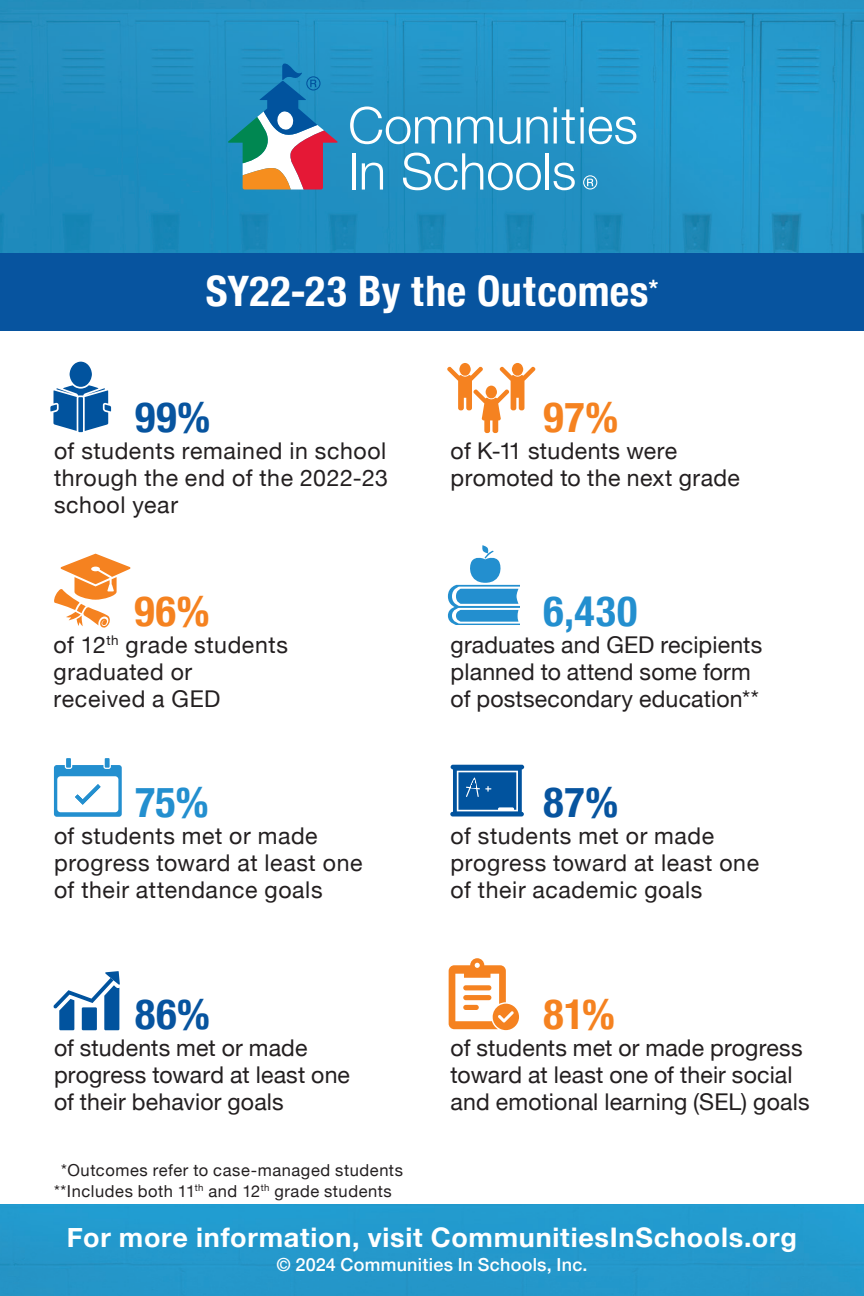
<style>
.page{position:relative;width:864px;height:1296px;background:#fff}
.page>*{position:absolute;margin:0;border:0;box-sizing:border-box;transform-origin:0 0}
.sub{font:700 condensed 42px "Helvetica Neue";letter-spacing:.01em;color:#fff}
.numbers{font:700 condensed 42px "Helvetica Neue";color:#07549f}
.numbers-2{font:700 condensed 42px "Helvetica Neue";color:#f58220}
.numbers-3{font:700 condensed 42px "Helvetica Neue";color:#238fcf}
.body{font:700 27px "Helvetica Neue";letter-spacing:.03em;color:#fff}
.body-2{font:23.1px/27px "Helvetica Neue";letter-spacing:.015em;color:#231f20}
.t1{font:500 18px "Helvetica Neue";letter-spacing:.015em;color:#fff}
.t2{font:16.5px "Helvetica Neue";letter-spacing:.035em;color:#231f20}
</style>
<div class="page">
<img style="left:0;top:0;width:864px;height:253px">
<div style="left:0;top:253px;width:864px;height:77px;background:#07549f"></div>
<svg style="left:50px;top:362px;width:61px;height:70px"></svg>
<svg style="left:447px;top:363px;width:89px;height:70px"></svg>
<svg style="left:54px;top:554px;width:77px;height:74px"></svg>
<svg style="left:448px;top:545px;width:72px;height:80px"></svg>
<div style="left:66px;top:758px;width:5px;height:10px;background:#238fcf"></div>
<div style="left:105px;top:758px;width:5px;height:10px;background:#238fcf"></div>
<svg style="left:54px;top:765px;width:68px;height:52px"></svg>
<svg style="left:450px;top:765px;width:74px;height:52px;background:#2e71af"></svg>
<svg style="left:53px;top:971px;width:67px;height:59px"></svg>
<svg style="left:449px;top:958px;width:70px;height:72px"></svg>
<svg style="left:350px;top:106px;width:101px;height:38px"></svg>
<svg style="left:457px;top:117px;width:36px;height:26px"></svg>
<svg style="left:499px;top:117px;width:49px;height:27px"></svg>
<svg style="left:554px;top:107px;width:21px;height:37px"></svg>
<svg style="left:581px;top:107px;width:55px;height:37px"></svg>
<hr style="left:352px;top:153px;width:4px;height:37px;background:#fff">
<svg style="left:362px;top:163px;width:21px;height:27px"></svg>
<svg style="left:403px;top:153px;width:138px;height:37px"></svg>
<hr style="left:546px;top:153px;width:3px;height:37px;background:#fff">
<svg style="left:554px;top:163px;width:21px;height:27px"></svg>
<svg style="left:583px;top:175px;width:14px;height:15px"></svg>
<svg style="left:228px;top:63px;width:110px;height:127px;background:#5f8ca7"></svg>
<div style="left:0;top:1204px;width:864px;height:92px;background:#2399cc"></div>
<p class="sub" style="left:206px;top:256px;width:454px">SY22-23 By the Outcomes<sup>*</sup></p>
<p class="numbers" style="left:135px;top:383px;width:77px">99%</p>
<p class="body-2" style="left:54px;top:439px;width:336px;text-align:justify">of students remained in school through the end of the 2022-23 school year</p>
<p class="numbers-2" style="left:135px;top:576px;width:76px">96%</p>
<p class="body-2" style="left:54px;top:633px;width:236px">of 12<sup>th</sup> grade students graduated or received a GED</p>
<p class="numbers-3" style="left:135px;top:767px;width:75px">75%</p>
<p class="body-2" style="left:54px;top:823px;width:310px">of students met or made progress toward at least one of their attendance goals</p>
<p class="numbers" style="left:135px;top:979px;width:76px">86%</p>
<p class="body-2" style="left:54px;top:1036px;width:298px">of students met or made progress toward at least one of their behavior goals</p>
<p class="t2" style="left:61px;top:1158px;width:343px">*Outcomes refer to case-managed students</p>
<p class="t2" style="left:54px;top:1179px;width:339px">**Includes both 11<sup>th</sup> and 12<sup>th</sup> grade students</p>
<p class="numbers-2" style="left:544px;top:383px;width:76px">97%</p>
<p class="body-2" style="left:451px;top:439px;width:291px">of K-11 students were promoted to the next grade</p>
<p class="numbers-3" style="left:544px;top:576px;width:95px">6,430</p>
<p class="body-2" style="left:451px;top:633px;width:313px">graduates and GED recipients planned to attend some form of postsecondary education**</p>
<p class="numbers" style="left:544px;top:767px;width:76px">87%</p>
<p class="body-2" style="left:451px;top:823px;width:310px">of students met or made progress toward at least one of their academic goals</p>
<p class="numbers-2" style="left:544px;top:979px;width:73px">81%</p>
<p class="body-2" style="left:451px;top:1036px;width:360px">of students met or made progress toward at least one of their social and emotional learning (SEL) goals</p>
<p class="body" style="left:67px;top:1216px;width:731px">For more information, visit CommunitiesInSchools.org</p>
<p class="t1" style="left:276px;top:1250px;width:313px">© 2024 Communities In Schools, Inc.</p>
</div>
